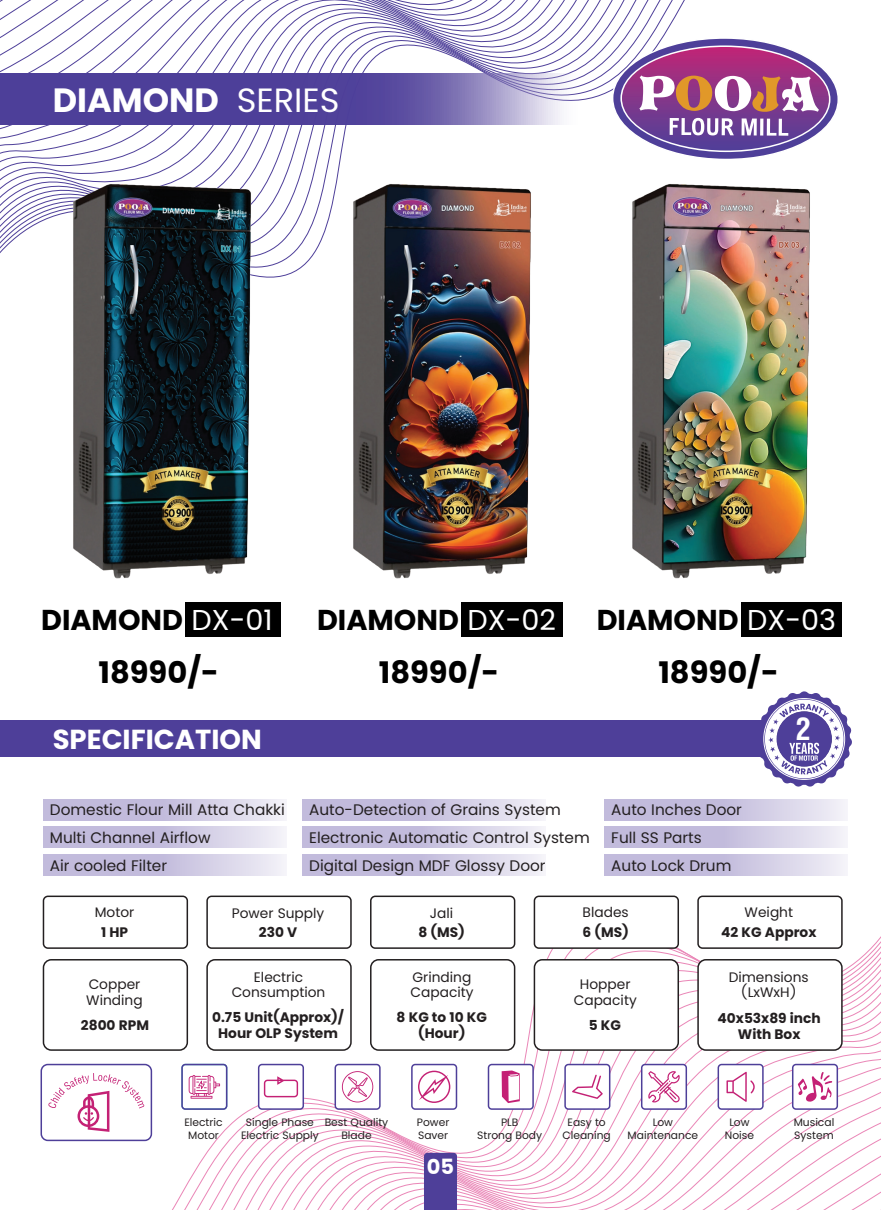
<style>
.page{position:relative;width:881px;height:1210px;background:#fff}
.page>*{position:absolute;margin:0;border:0;box-sizing:border-box;transform-origin:0 0}
.t1{font:700 33.6px "Poppins";color:#fff}
.t2{font:700 30.6px "Poppins";color:#000}
.t3{font:700 condensed 30.3px "Helvetica";color:#fff}
.t4{font:700 28.65px "Poppins";color:#000}
.t5{font:700 27.45px "Poppins";color:#fff}
.t6{font:700 21px "Poppins";color:#fff}
.t7{font:15.3px/27.9px "Poppins";color:#231f20}
.t8{font:13.8px/15.8px "Poppins";color:#231f20;text-align:center}
.t9{font:700 13.8px/15.8px "Poppins";color:#231f20;text-align:center}
.t10{font:10.65px/12.3px "Poppins";color:#231f20;text-align:center}
.s1{font-weight:400}
.s2{font-weight:400;color:#fff}
</style>
<div class="page">
<svg style="left:118px;top:623px;width:263px;height:587px"></svg>
<svg style="left:608px;top:898px;width:272px;height:312px"></svg>
<svg style="left:484px;top:0;width:201px;height:125px"></svg>
<svg style="left:291px;top:0;width:12px;height:274px"></svg>
<svg style="left:277px;top:0;width:14px;height:278px"></svg>
<svg style="left:261px;top:0;width:16px;height:278px"></svg>
<svg style="left:0;top:0;width:261px;height:253px"></svg>
<svg style="left:0;top:73px;width:577px;height:51px;background:#675aa7"></svg>
<div style="left:43px;top:798px;width:244px;height:22px;background:linear-gradient(to right,#b5add5,#e8e5f1)"></div>
<div style="left:182px;top:1064px;width:44px;height:45px;background:#fff;border-radius:3px"></div>
<div style="left:258px;top:1064px;width:45px;height:45px;background:#fff;border-radius:3px"></div>
<div style="left:258px;top:1063px;width:46px;height:46px;border:2px solid #4e3f99;border-radius:3px"></div>
<div style="left:335px;top:1064px;width:45px;height:45px;background:#fff;border-radius:3px"></div>
<div style="left:334px;top:1063px;width:46px;height:46px;border:2px solid #4e3f99;border-radius:3px"></div>
<div style="left:411px;top:1063px;width:46px;height:46px;border:2px solid #4e3f99;border-radius:3px"></div>
<div style="left:487px;top:1063px;width:46px;height:46px;border:2px solid #4e3f99;border-radius:3px"></div>
<div style="left:564px;top:1063px;width:46px;height:46px;border:2px solid #4e3f99;border-radius:3px"></div>
<div style="left:641px;top:1064px;width:45px;height:45px;background:#fff;border-radius:3px"></div>
<div style="left:640px;top:1063px;width:46px;height:46px;border:2px solid #4e3f99;border-radius:3px"></div>
<div style="left:718px;top:1064px;width:44px;height:45px;background:#fff;border-radius:3px"></div>
<div style="left:717px;top:1063px;width:46px;height:46px;border:2px solid #4e3f99;border-radius:3px"></div>
<div style="left:792px;top:1064px;width:45px;height:45px;background:#fff;border-radius:3px"></div>
<div style="left:791px;top:1063px;width:46px;height:46px;border:2px solid #4e3f99;border-radius:3px"></div>
<div style="left:40px;top:1063px;width:112px;height:78px;border:2px solid #4e3f99;border-radius:7px"></div>
<svg style="left:48px;top:1073px;width:96px;height:58px"></svg>
<svg style="left:189px;top:1075px;width:31px;height:23px"></svg>
<div style="left:181px;top:1063px;width:46px;height:46px;border:2px solid #4e3f99;border-radius:3px"></div>
<svg style="left:264px;top:1076px;width:34px;height:21px"></svg>
<svg style="left:342px;top:1071px;width:31px;height:31px"></svg>
<svg style="left:418px;top:1070px;width:32px;height:33px"></svg>
<svg style="left:501px;top:1070px;width:19px;height:33px"></svg>
<svg style="left:572px;top:1074px;width:30px;height:25px"></svg>
<svg style="left:648px;top:1071px;width:31px;height:31px"></svg>
<svg style="left:726px;top:1071px;width:28px;height:30px"></svg>
<svg style="left:797px;top:1072px;width:34px;height:30px"></svg>
<div style="left:43px;top:896px;width:144px;height:52px;background:#fff;border-radius:4px"></div>
<div style="left:43px;top:895px;width:145px;height:54px;border:2px solid #231f20;border-radius:4px"></div>
<div style="left:207px;top:896px;width:144px;height:52px;background:#fff;border-radius:4px"></div>
<div style="left:206px;top:895px;width:145px;height:54px;border:2px solid #231f20;border-radius:4px"></div>
<div style="left:370px;top:896px;width:144px;height:52px;background:#fff;border-radius:4px"></div>
<div style="left:370px;top:895px;width:145px;height:54px;border:2px solid #231f20;border-radius:4px"></div>
<div style="left:697px;top:896px;width:144px;height:52px;background:#fff;border-radius:4px"></div>
<div style="left:697px;top:895px;width:145px;height:54px;border:2px solid #231f20;border-radius:4px"></div>
<div style="left:534px;top:896px;width:144px;height:52px;background:#fff;border-radius:4px"></div>
<div style="left:533px;top:895px;width:145px;height:54px;border:2px solid #231f20;border-radius:4px"></div>
<div style="left:43px;top:959px;width:144px;height:91px;background:#fff;border-radius:8px"></div>
<div style="left:43px;top:959px;width:145px;height:91px;border:2px solid #231f20;border-radius:8px"></div>
<div style="left:207px;top:959px;width:144px;height:91px;background:#fff;border-radius:8px"></div>
<div style="left:206px;top:959px;width:145px;height:91px;border:2px solid #231f20;border-radius:8px"></div>
<div style="left:370px;top:959px;width:144px;height:91px;background:#fff;border-radius:8px"></div>
<div style="left:370px;top:959px;width:145px;height:91px;border:2px solid #231f20;border-radius:8px"></div>
<div style="left:697px;top:959px;width:144px;height:91px;background:#fff;border-radius:8px"></div>
<div style="left:697px;top:959px;width:145px;height:91px;border:2px solid #231f20;border-radius:8px"></div>
<div style="left:534px;top:959px;width:144px;height:91px;background:#fff;border-radius:8px"></div>
<div style="left:533px;top:959px;width:145px;height:91px;border:2px solid #231f20;border-radius:8px"></div>
<div style="left:43px;top:826px;width:244px;height:22px;background:linear-gradient(to right,#b5add5,#e8e5f1)"></div>
<div style="left:43px;top:854px;width:244px;height:22px;background:linear-gradient(to right,#b5add5,#e8e5f1)"></div>
<div style="left:302px;top:798px;width:243px;height:22px;background:linear-gradient(to right,#b6add5,#e7e5f1)"></div>
<div style="left:302px;top:826px;width:243px;height:22px;background:linear-gradient(to right,#b6add5,#e7e5f1)"></div>
<div style="left:302px;top:854px;width:243px;height:22px;background:linear-gradient(to right,#b6add5,#e7e5f1)"></div>
<div style="left:185px;top:602px;width:95px;height:34px;background:#000"></div>
<div style="left:461px;top:602px;width:102px;height:34px;background:#000"></div>
<div style="left:740px;top:602px;width:101px;height:34px;background:#000"></div>
<div style="left:604px;top:798px;width:243px;height:22px;background:linear-gradient(to right,#b6add5,#e7e5f1)"></div>
<div style="left:604px;top:826px;width:243px;height:22px;background:linear-gradient(to right,#b6add5,#e7e5f1)"></div>
<div style="left:604px;top:854px;width:243px;height:22px;background:linear-gradient(to right,#b6add5,#e7e5f1)"></div>
<div style="left:0;top:720px;width:766px;height:37px;background:#4e3f99"></div>
<svg style="left:760px;top:691px;width:92px;height:96px"></svg>
<img style="left:632px;top:184px;width:178px;height:395px">
<img style="left:331px;top:169px;width:200px;height:410px">
<img style="left:51px;top:169px;width:221px;height:410px">
<svg style="left:611px;top:37px;width:227px;height:122px"></svg>
<div style="left:424px;top:1152px;width:33px;height:58px;background:#4e3f99"></div>
<h1 class="t1" style="left:53px;top:81px;width:288px">DIAMOND <span class="s1">SERIES</span></h1>
<h3 class="t4" style="left:41px;top:603px;width:233px">DIAMOND <span class="s2">DX-01</span></h3>
<h3 class="t4" style="left:317px;top:603px;width:240px">DIAMOND <span class="s2">DX-02</span></h3>
<h3 class="t4" style="left:596px;top:603px;width:241px">DIAMOND <span class="s2">DX-03</span></h3>
<h2 class="t2" style="left:98px;top:654px;width:122px">18990/-</h2>
<h2 class="t2" style="left:379px;top:654px;width:122px">18990/-</h2>
<h2 class="t2" style="left:658px;top:654px;width:122px">18990/-</h2>
<h3 class="t5" style="left:53px;top:723px;width:210px">SPECIFICATION</h3>
<h3 class="t3" style="left:795px;top:708px;width:17px">2</h3>
<p class="t7" style="left:50px;top:795px;width:236px">Domestic Flour Mill Atta Chakki<br>Multi Channel Airflow<br>Air cooled Filter</p>
<p class="t7" style="left:309px;top:796px;width:282px">Auto-Detection of Grains System<br>Electronic Automatic Control System<br>Digital Design MDF Glossy Door</p>
<p class="t7" style="left:611px;top:795px;width:132px">Auto Inches Door<br>Full SS Parts<br>Auto Lock Drum</p>
<p class="t8" style="left:95px;top:904px;width:41px">Motor</p>
<p class="t9" style="left:101px;top:924px;width:28px">1 HP</p>
<p class="t8" style="left:86px;top:976px;width:58px;text-align:left">Copper<br>Winding</p>
<p class="t9" style="left:81px;top:1017px;width:70px">2800 RPM</p>
<p class="t8" style="left:232px;top:905px;width:94px">Power Supply</p>
<p class="t9" style="left:259px;top:924px;width:40px">230 V</p>
<p class="t8" style="left:231px;top:969px;width:95px">Electric<br>Consumption</p>
<p class="t9" style="left:212px;top:1009px;width:133px">0.75 Unit(Approx)/<br>Hour OLP System</p>
<p class="t8" style="left:429px;top:905px;width:25px">Jali</p>
<p class="t9" style="left:418px;top:924px;width:48px">8 (MS)</p>
<p class="t8" style="left:410px;top:969px;width:64px;text-align:left">Grinding<br>Capacity</p>
<p class="t9" style="left:396px;top:1009px;width:92px">8 KG to 10 KG (Hour)</p>
<p class="t8" style="left:582px;top:904px;width:48px">Blades</p>
<p class="t9" style="left:582px;top:924px;width:48px">6 (MS)</p>
<p class="t8" style="left:573px;top:976px;width:64px">Hopper<br>Capacity</p>
<p class="t9" style="left:588px;top:1017px;width:34px">5 KG</p>
<p class="t8" style="left:744px;top:904px;width:50px">Weight</p>
<p class="t9" style="left:721px;top:924px;width:97px">42 KG Approx</p>
<p class="t8" style="left:728px;top:969px;width:81px">Dimensions (LxWxH)</p>
<p class="t9" style="left:717px;top:1010px;width:105px">40x53x89 inch<br>With Box</p>
<p class="t10" style="left:184px;top:1116px;width:40px">Electric<br>Motor</p>
<p class="t10" style="left:241px;top:1116px;width:79px">Single Phase<br>Electric Supply</p>
<p class="t10" style="left:324px;top:1116px;width:65px">Best Quality<br>Blade</p>
<p class="t10" style="left:417px;top:1116px;width:34px;text-align:left">Power<br>Saver</p>
<p class="t10" style="left:477px;top:1116px;width:66px">PLB<br>Strong Body</p>
<p class="t10" style="left:562px;top:1116px;width:50px">Easy to<br>Cleaning</p>
<p class="t10" style="left:627px;top:1116px;width:72px">Low<br>Maintenance</p>
<p class="t10" style="left:724px;top:1116px;width:31px">Low<br>Noise</p>
<h3 class="t6" style="left:426px;top:1154px;width:29px">05</h3>
<p class="t10" style="left:793px;top:1116px;width:42px;text-align:left">Musical<br>System</p>
</div>
